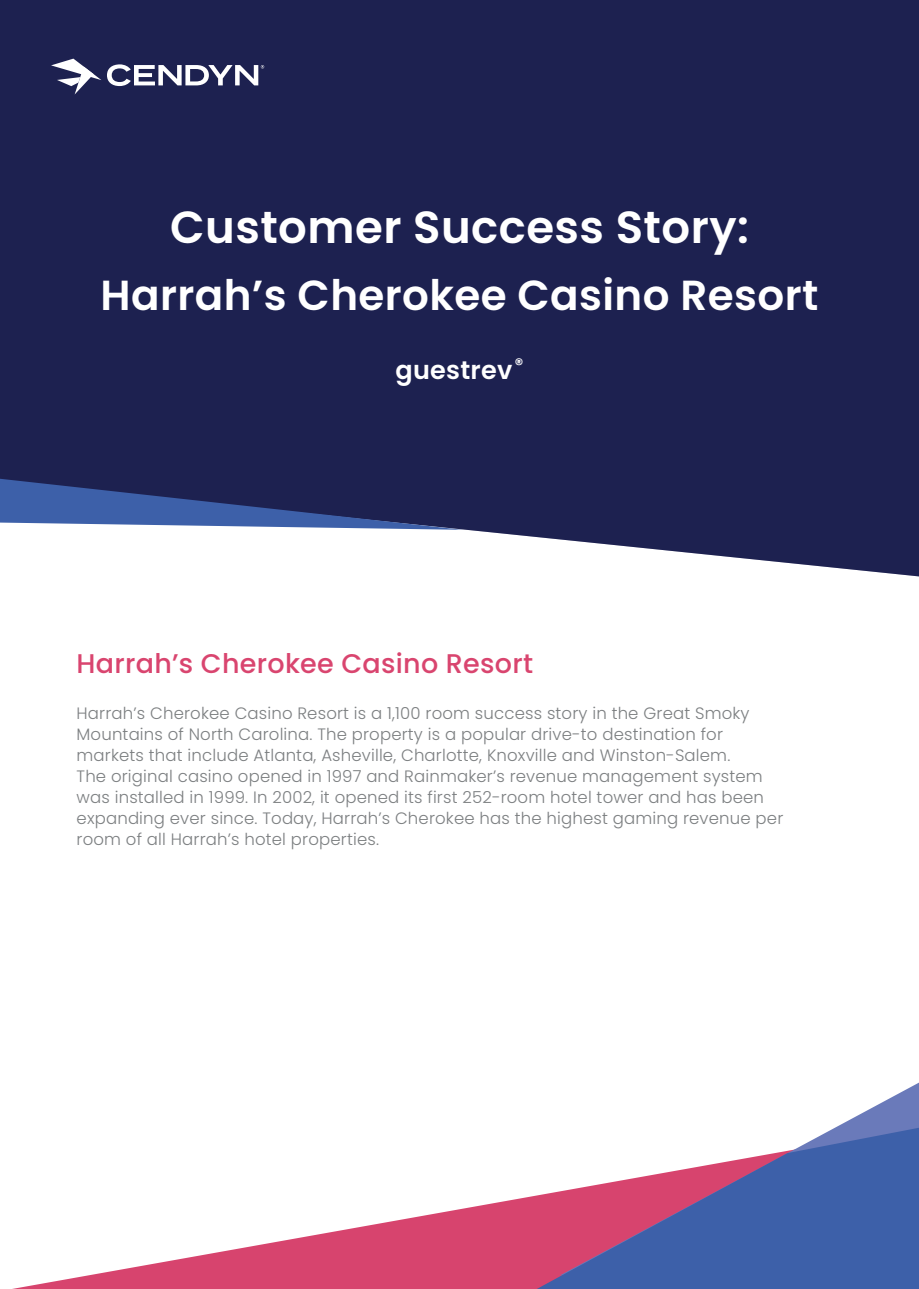
<style>
.page{position:relative;width:919px;height:1289px;background:#fff}
.page>*{position:absolute;margin:0;border:0;box-sizing:border-box;transform-origin:0 0}
.t1{font:600 45px "Poppins";letter-spacing:.01em;color:#fff}
.t2{font:600 42px "Poppins";letter-spacing:.01em;color:#fff}
.t3{font:500 27px "Poppins";letter-spacing:.01em;color:#d9456f}
.t4{font:600 25.5px "Poppins";letter-spacing:.01em;color:#fff}
.t5{font:300 16.5px/21px "Poppins";letter-spacing:.01em;color:#7c7f81}
</style>
<div class="page">
<div style="left:0;top:0;width:918px;height:576px;background:#1d2150"></div>
<svg style="left:0;top:479px;width:463px;height:51px;background:#3b4c83"></svg>
<svg style="left:51px;top:59px;width:50px;height:35px"></svg>
<svg style="left:107px;top:64px;width:157px;height:22px"></svg>
<svg style="left:18px;top:1195px;width:518px;height:93px"></svg>
<svg style="left:836px;top:1083px;width:82px;height:44px"></svg>
<svg style="left:536px;top:1127px;width:382px;height:161px;fill:#3d60a9"></svg>
<p class="t1" style="left:170px;top:201px;width:580px">Customer Success Story:</p>
<p class="t2" style="left:100px;top:271px;width:719px">Harrah’s Cherokee Casino Resort</p>
<p class="t4" style="left:395px;top:356px;width:129px">guestrev<sup>®</sup></p>
<p class="t3" style="left:77px;top:647px;width:458px">Harrah’s Cherokee Casino Resort</p>
<p class="t5" style="left:77px;top:703px;width:708px">Harrah’s Cherokee Casino Resort is a 1,100 room success story in the Great Smoky Mountains of North Carolina. The property is a popular drive-to destination for markets that include Atlanta, Asheville, Charlotte, Knoxville and Winston-Salem.<br>The original casino opened in 1997 and Rainmaker’s revenue management system was installed in 1999. In 2002, it opened its first 252-room hotel tower and has been expanding ever since. Today, Harrah’s Cherokee has the highest gaming revenue per room of all Harrah’s hotel properties.</p>
</div>
